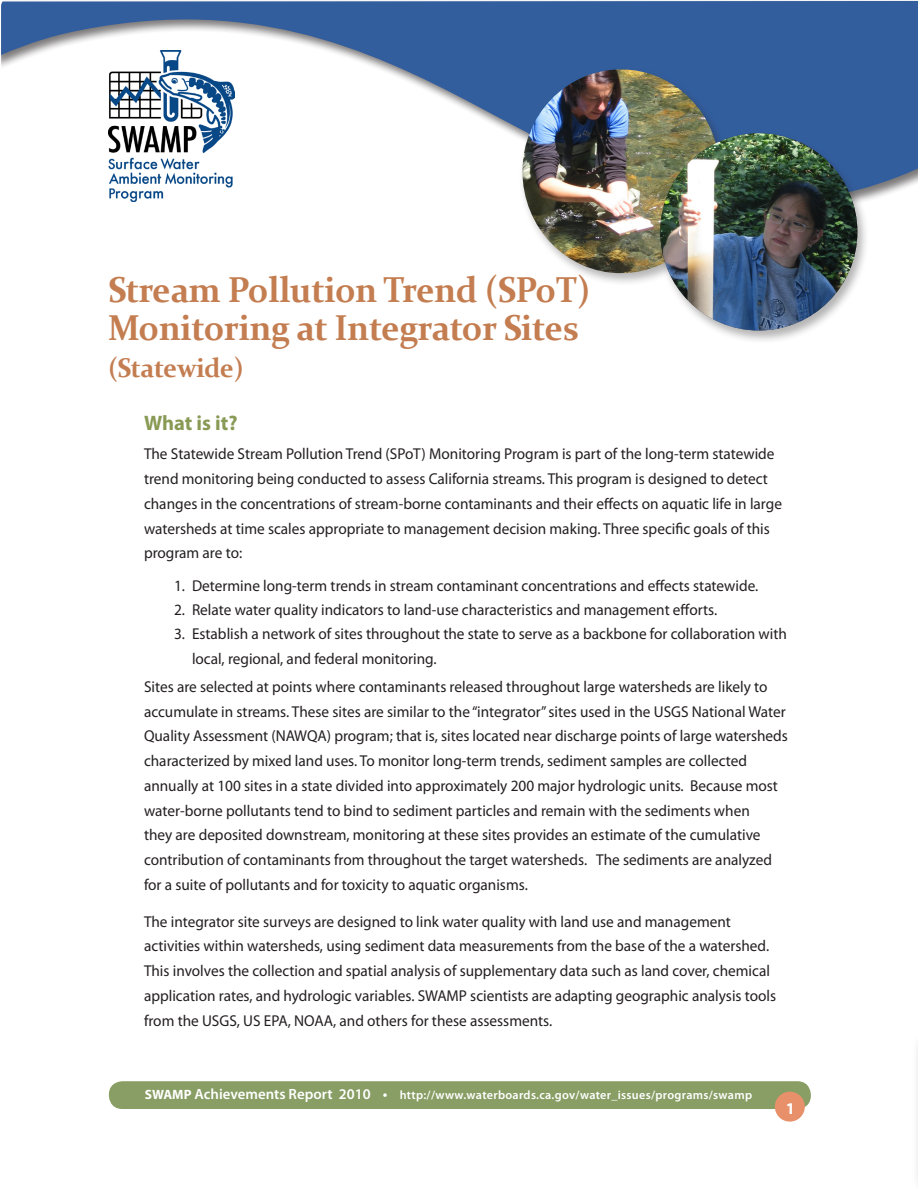
<style>
.page{position:relative;width:918px;height:1188px;background:#fff}
.page>*{position:absolute;margin:0;border:0;box-sizing:border-box;transform-origin:0 0}
.Heading{font:700 36px/37.5px "Constantia";letter-spacing:-.01em;color:#c37d50;scale:.95 1}
.Heading-2{font:700 27px "Constantia";letter-spacing:-.01em;color:#c37d50;scale:.95 1}
.Sub_Heading__green{font:700 21px "Myriad Pro";color:#899a55}
.t1{font:700 16.5px "Myriad Pro";color:#fff}
.Body_Text{font:15.75px/24.8px "Myriad Pro";color:#231f20}
.TAB_Body_text{font:15.75px/24.8px "Myriad Pro";color:#231f20}
.t2{font:600 12.15px "Myriad Pro";letter-spacing:.025em;color:#fff}
.s1{font-weight:700;font-size:13.5px}
.s2{font-size:14.85px}
</style>
<div class="page">
<svg style="left:1px;top:0;width:916px;height:199px;fill:#335e9e"></svg>
<svg style="left:917px;top:0;width:1px;height:183px"></svg>
<div style="left:109px;top:1081px;width:702px;height:28px;background:#889e64;border-radius:13px"></div>
<div style="left:775px;top:1092px;width:30px;height:30px;background:#e7906a;border-radius:50%"></div>
<img style="left:108px;top:50px;width:127px;height:152px">
<div style="left:518px;top:67px;width:213px;height:220px;background:#231f20;opacity:.33"></div>
<img style="left:522px;top:69px;width:198px;height:204px">
<div style="left:656px;top:131px;width:214px;height:213px;background:#231f20;opacity:.34"></div>
<div style="left:660px;top:133px;width:197px;height:198px;background:#231f20;opacity:.66"></div>
<img style="left:660px;top:133px;width:197px;height:198px;border-radius:99px">
<svg style="left:917px;top:1048px;width:1px;height:131px"></svg>
<p class="Heading" style="left:108px;top:269px;width:509px">Stream Pollution Trend (SPoT)<br>Monitoring at Integrator Sites</p>
<p class="Heading-2" style="left:108px;top:349px;width:144px">(Statewide)</p>
<p class="Sub_Heading__green" style="left:144px;top:409px;width:95px">What is it?</p>
<p class="Body_Text" style="left:144px;top:441px;width:640px">The Statewide Stream Pollution Trend (SPoT) Monitoring Program is part of the long-term statewide trend monitoring being conducted to assess California streams. This program is designed to detect changes in the concentrations of stream-borne contaminants and their effects on aquatic life in large watersheds at time scales appropriate to management decision making. Three specific goals of this program are to:</p>
<p class="TAB_Body_text" style="left:174px;top:573px;width:586px">1. Determine long-term trends in stream contaminant concentrations and effects statewide.</p>
<p class="TAB_Body_text" style="left:174px;top:597px;width:545px">2. Relate water quality indicators to land-use characteristics and management efforts.</p>
<p class="TAB_Body_text" style="left:192px;top:621px;width:596px;text-indent:-18px">3. Establish a network of sites throughout the state to serve as a backbone for collaboration with local, regional, and federal monitoring.</p>
<p class="Body_Text" style="left:144px;top:674px;width:645px">Sites are selected at points where contaminants released throughout large watersheds are likely to accumulate in streams. These sites are similar to the “integrator” sites used in the USGS National Water Quality Assessment (NAWQA) program; that is, sites located near discharge points of large watersheds characterized by mixed land uses. To monitor long-term trends, sediment samples are collected annually at 100 sites in a state divided into approximately 200 major hydrologic units. Because most water-borne pollutants tend to bind to sediment particles and remain with the sediments when<br>they are deposited downstream, monitoring at these sites provides an estimate of the cumulative contribution of contaminants from throughout the target watersheds. The sediments are analyzed for a suite of pollutants and for toxicity to aquatic organisms.</p>
<p class="Body_Text" style="left:144px;top:909px;width:634px">The integrator site surveys are designed to link water quality with land use and management activities within watersheds, using sediment data measurements from the base of the a watershed.<br>This involves the collection and spatial analysis of supplementary data such as land cover, chemical application rates, and hydrologic variables. SWAMP scientists are adapting geographic analysis tools from the USGS, US EPA, NOAA, and others for these assessments.</p>
<p class="t2" style="left:145px;top:1087px;width:609px"><span class="s1">SWAMP</span> <span class="s2">Achievements Report 2010 •</span> http://www.waterboards.ca.gov/water_issues/programs/swamp</p>
<p class="t1" style="left:786px;top:1098px;width:11px">1</p>
</div>
